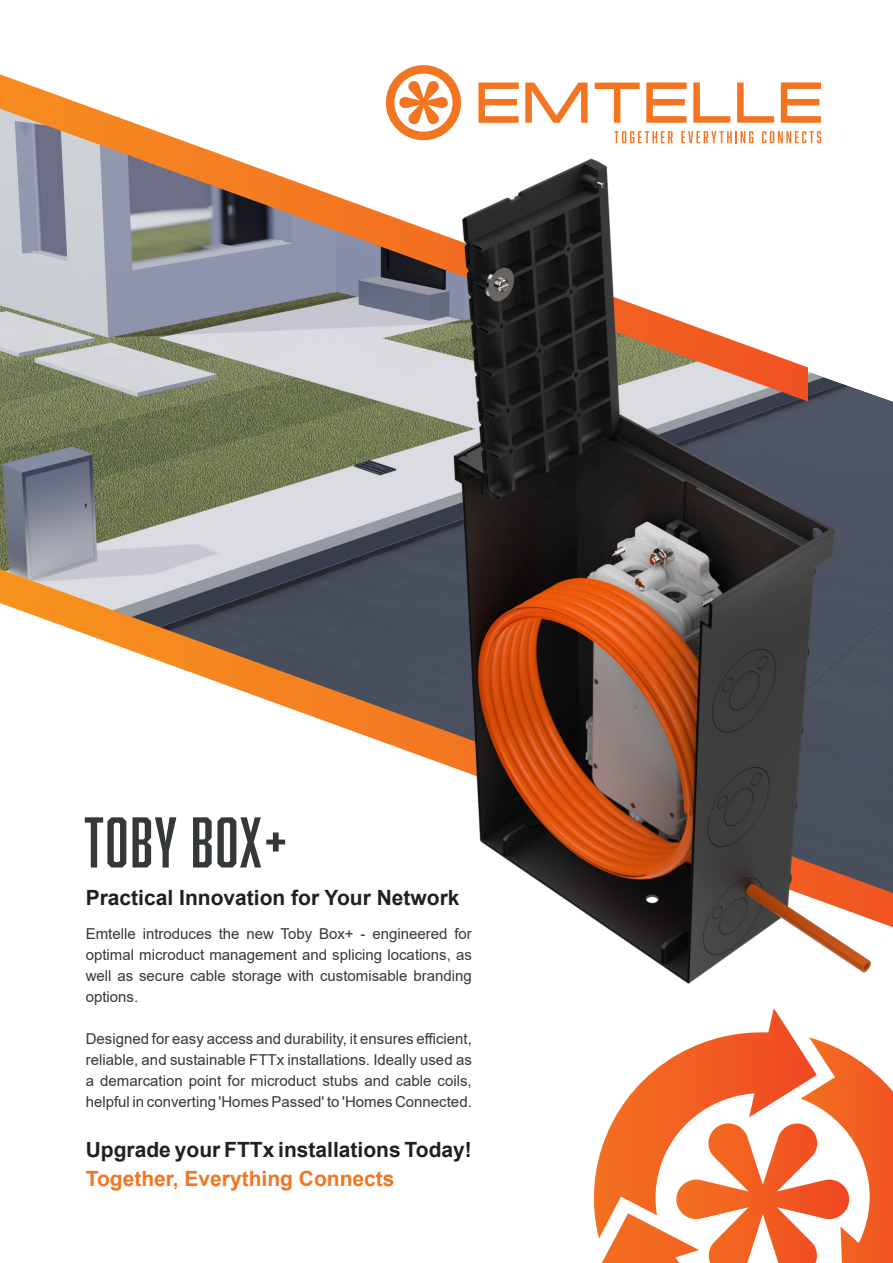
<style>
.page{position:relative;width:893px;height:1263px;background:#fff}
.page>*{position:absolute;margin:0;border:0;box-sizing:border-box;transform-origin:0 0}
.t1{font:66px "Abolition";letter-spacing:.025em;color:#353838}
.t2{font:700 21px "Arial";color:#231f20}
.t3{font:700 21px "Arial";color:#f47521}
.t4{font:15px/21px "Arial";color:#353838;text-align:justify}
</style>
<div class="page">
<img style="left:0;top:401px;width:311px;height:168px">
<svg style="left:0;top:74px;width:781px;height:327px"></svg>
<svg style="left:386px;top:65px;width:75px;height:26px"></svg>
<svg style="left:478px;top:82px;width:41px;height:9px"></svg>
<svg style="left:646px;top:82px;width:40px;height:9px"></svg>
<svg style="left:781px;top:82px;width:40px;height:9px"></svg>
<svg style="left:525px;top:83px;width:63px;height:8px"></svg>
<svg style="left:595px;top:83px;width:45px;height:8px"></svg>
<svg style="left:693px;top:82px;width:37px;height:9px"></svg>
<svg style="left:737px;top:82px;width:37px;height:9px"></svg>
<svg style="left:594px;top:1021px;width:199px;height:217px"></svg>
<svg style="left:602px;top:1037px;width:291px;height:226px"></svg>
<svg style="left:0;top:569px;width:311px;height:147px"></svg>
<img style="left:311px;top:91px;width:582px;height:930px">
<p class="t1" style="left:84px;top:804px;width:205px">TOBY BOX+</p>
<p class="t2" style="left:86px;top:883px;width:375px">Practical Innovation for Your Network</p>
<p class="t4" style="left:86px;top:923px;width:388px">Emtelle introduces the new Toby Box+ - engineered for optimal microduct management and splicing locations, as well as secure cable storage with customisable branding options.</p>
<p class="t4" style="left:86px;top:1028px;width:388px">Designed for easy access and durability, it ensures efficient, reliable, and sustainable FTTx installations. Ideally used as a demarcation point for microduct stubs and cable coils, helpful in converting 'Homes Passed' to 'Homes Connected.</p>
<p class="t2" style="left:86px;top:1135px;width:388px">Upgrade your FTTx installations Today!</p>
<p class="t3" style="left:86px;top:1164px;width:310px">Together, Everything Connects</p>
</div>
